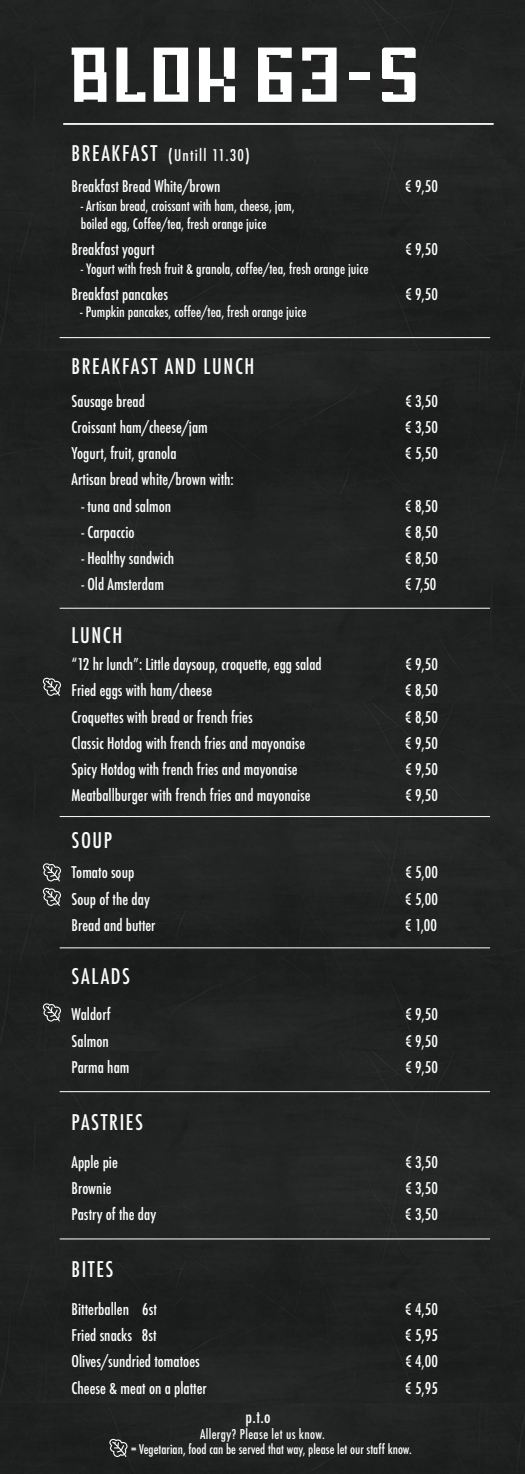
<style>
.page{position:relative;width:525px;height:1474px;background:#fff}
.page>*{position:absolute;margin:0;border:0;box-sizing:border-box;transform-origin:0 0}
.t1{font:500 condensed 21px "Futura";letter-spacing:.075em;color:#fafbfb}
.t2{font:500 condensed 16.62px "Futura";color:#fafbfb}
.t3{font:500 condensed 15.75px/31.3px "Futura";color:#fdfefe}
.t4{font:500 condensed 14px/18.6px "Futura";color:#fdfefe}
.t5{font:500 condensed 13.12px "Futura";letter-spacing:.025em;color:#fafbfb}
.t6{font:500 condensed 12.95px "Futura";color:#fdfefe}
.s1{font-size:21px;color:#fafbfb}
.s2{color:#fafbfb}
</style>
<div class="page">
<div style="left:0;top:0;width:525px;height:1051px;background:#212222"></div>
<div style="left:0;top:1051px;width:525px;height:422px;background:#212222"></div>
<hr style="left:63px;top:123px;width:431px;height:2px;background:#fff">
<svg style="left:258px;top:48px;width:34px;height:54px"></svg>
<svg style="left:199px;top:48px;width:36px;height:54px"></svg>
<svg style="left:116px;top:47px;width:29px;height:55px"></svg>
<svg style="left:72px;top:48px;width:34px;height:54px"></svg>
<svg style="left:154px;top:48px;width:34px;height:54px"></svg>
<svg style="left:302px;top:48px;width:35px;height:54px"></svg>
<svg style="left:378px;top:44px;width:41px;height:62px"></svg>
<div style="left:349px;top:72px;width:21px;height:7px;background:#fff"></div>
<hr style="left:60px;top:337px;width:430px;height:1px;background:#fff">
<svg style="left:43px;top:1003px;width:18px;height:18px"></svg>
<hr style="left:60px;top:607px;width:430px;height:1px;background:#fff">
<hr style="left:60px;top:816px;width:430px;height:1px;background:#fff">
<hr style="left:60px;top:947px;width:430px;height:1px;background:#fff">
<hr style="left:60px;top:1091px;width:430px;height:1px;background:#fff">
<hr style="left:60px;top:1238px;width:430px;height:1px;background:#fff">
<svg style="left:109px;top:1438px;width:19px;height:18px"></svg>
<svg style="left:43px;top:677px;width:18px;height:19px"></svg>
<svg style="left:43px;top:863px;width:18px;height:18px"></svg>
<svg style="left:43px;top:887px;width:18px;height:19px"></svg>
<p class="t3" style="left:72px;top:139px;width:180px"><span class="s1">BREAKFAST</span> <span class="s2">(Untill 11.30)<br></span>Breakfast Bread White/brown</p>
<p class="t3" style="left:405px;top:171px;width:34px">€ 9,50</p>
<p class="t4" style="left:81px;top:196px;width:215px">- Artisan bread, croissant with ham, cheese, jam, boiled egg, Coffee/tea, fresh orange juice</p>
<p class="t3" style="left:72px;top:234px;width:84px">Breakfast yogurt</p>
<p class="t3" style="left:405px;top:234px;width:34px">€ 9,50</p>
<p class="t4" style="left:81px;top:259px;width:289px">- Yogurt with fresh fruit &amp; granola, coffee/tea, fresh orange juice</p>
<p class="t3" style="left:72px;top:279px;width:98px">Breakfast pancakes</p>
<p class="t3" style="left:405px;top:279px;width:34px">€ 9,50</p>
<p class="t4" style="left:80px;top:302px;width:228px">- Pumpkin pancakes, coffee/tea, fresh orange juice</p>
<h1 class="t1" style="left:72px;top:353px;width:184px">BREAKFAST AND LUNCH</h1>
<p class="t3" style="left:72px;top:385px;width:75px">Sausage bread</p>
<p class="t3" style="left:405px;top:385px;width:34px">€ 3,50</p>
<p class="t3" style="left:72px;top:411px;width:138px">Croissant ham/cheese/jam</p>
<p class="t3" style="left:405px;top:411px;width:34px">€ 3,50</p>
<p class="t3" style="left:72px;top:437px;width:106px">Yogurt, fruit, granola</p>
<p class="t3" style="left:405px;top:437px;width:34px">€ 5,50</p>
<p class="t3" style="left:72px;top:464px;width:164px">Artisan bread white/brown with:</p>
<p class="t3" style="left:81px;top:490px;width:91px">- tuna and salmon</p>
<p class="t3" style="left:405px;top:490px;width:34px">€ 8,50</p>
<p class="t3" style="left:81px;top:516px;width:55px">- Carpaccio</p>
<p class="t3" style="left:405px;top:516px;width:34px">€ 8,50</p>
<p class="t3" style="left:81px;top:542px;width:94px">- Healthy sandwich</p>
<p class="t3" style="left:405px;top:542px;width:34px">€ 8,50</p>
<p class="t3" style="left:81px;top:569px;width:84px">- Old Amsterdam</p>
<p class="t3" style="left:405px;top:569px;width:33px">€ 7,50</p>
<h1 class="t1" style="left:72px;top:621px;width:52px">LUNCH</h1>
<p class="t3" style="left:72px;top:648px;width:252px">“12 hr lunch”: Little daysoup, croquette, egg salad</p>
<p class="t3" style="left:405px;top:648px;width:34px">€ 9,50</p>
<p class="t3" style="left:72px;top:675px;width:142px">Fried eggs with ham/cheese</p>
<p class="t3" style="left:405px;top:675px;width:34px">€ 8,50</p>
<p class="t3" style="left:72px;top:701px;width:183px">Croquettes with bread or french fries</p>
<p class="t3" style="left:405px;top:701px;width:34px">€ 8,50</p>
<p class="t3" style="left:72px;top:727px;width:235px">Classic Hotdog with french fries and mayonaise</p>
<p class="t3" style="left:405px;top:727px;width:34px">€ 9,50</p>
<p class="t3" style="left:72px;top:753px;width:228px">Spicy Hotdog with french fries and mayonaise</p>
<p class="t3" style="left:405px;top:753px;width:34px">€ 9,50</p>
<p class="t3" style="left:72px;top:780px;width:241px">Meatballburger with french fries and mayonaise</p>
<p class="t3" style="left:405px;top:780px;width:34px">€ 9,50</p>
<h1 class="t1" style="left:72px;top:826px;width:42px">SOUP</h1>
<p class="t3" style="left:72px;top:857px;width:64px">Tomato soup</p>
<p class="t3" style="left:405px;top:857px;width:34px">€ 5,00</p>
<p class="t3" style="left:72px;top:883px;width:80px">Soup of the day</p>
<p class="t3" style="left:405px;top:883px;width:34px">€ 5,00</p>
<p class="t3" style="left:72px;top:909px;width:85px">Bread and butter</p>
<p class="t3" style="left:405px;top:909px;width:33px">€ 1,00</p>
<h1 class="t1" style="left:72px;top:963px;width:60px">SALADS</h1>
<p class="t3" style="left:72px;top:998px;width:41px">Waldorf</p>
<p class="t3" style="left:405px;top:998px;width:34px">€ 9,50</p>
<p class="t3" style="left:72px;top:1025px;width:39px">Salmon</p>
<p class="t3" style="left:405px;top:1025px;width:34px">€ 9,50</p>
<p class="t3" style="left:72px;top:1051px;width:59px">Parma ham</p>
<p class="t3" style="left:405px;top:1051px;width:34px">€ 9,50</p>
<h1 class="t1" style="left:72px;top:1108px;width:73px">PASTRIES</h1>
<p class="t3" style="left:72px;top:1146px;width:48px">Apple pie</p>
<p class="t3" style="left:405px;top:1146px;width:34px">€ 3,50</p>
<p class="t3" style="left:72px;top:1172px;width:42px">Brownie</p>
<p class="t3" style="left:405px;top:1172px;width:34px">€ 3,50</p>
<p class="t3" style="left:72px;top:1198px;width:86px">Pastry of the day</p>
<p class="t3" style="left:405px;top:1198px;width:34px">€ 3,50</p>
<h1 class="t1" style="left:72px;top:1255px;width:43px">BITES</h1>
<p class="t3" style="left:72px;top:1293px;width:87px">Bitterballen 6st</p>
<p class="t3" style="left:405px;top:1293px;width:34px">€ 4,50</p>
<p class="t3" style="left:72px;top:1319px;width:87px">Fried snacks 8st</p>
<p class="t3" style="left:405px;top:1319px;width:34px">€ 5,95</p>
<p class="t3" style="left:72px;top:1345px;width:130px">Olives/sundried tomatoes</p>
<p class="t3" style="left:405px;top:1345px;width:34px">€ 4,00</p>
<p class="t3" style="left:72px;top:1372px;width:137px">Cheese &amp; meat on a platter</p>
<p class="t3" style="left:405px;top:1372px;width:34px">€ 5,95</p>
<p class="t2" style="left:245px;top:1406px;width:27px">p.t.o</p>
<p class="t5" style="left:200px;top:1425px;width:126px">Allergy? Please let us know.</p>
<p class="t6" style="left:131px;top:1441px;width:282px">= Vegetarian, food can be served that way, please let our staff know.</p>
</div>
